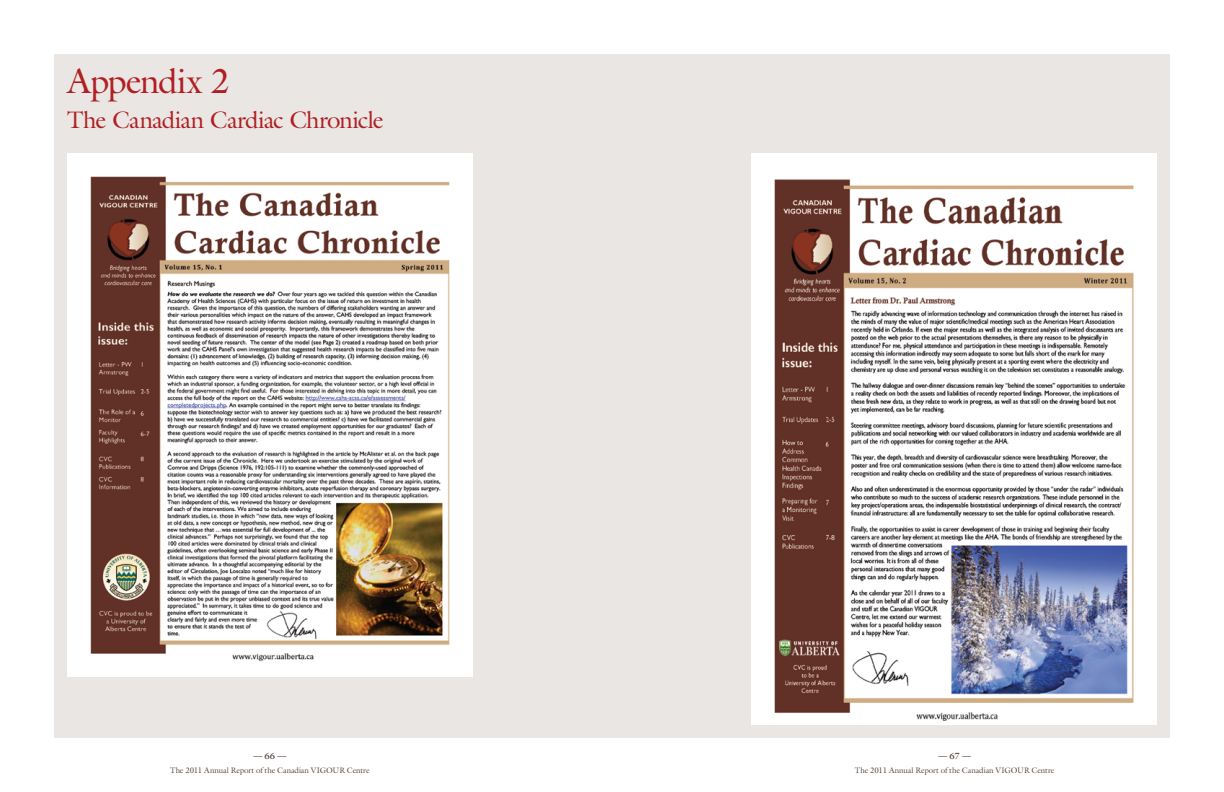
<style>
.page{position:relative;width:1224px;height:792px;background:#fff}
.page>*{position:absolute;margin:0;border:0;box-sizing:border-box;transform-origin:0 0}
.t1{font:35px "Galliard Std";letter-spacing:-.035em;color:#b01f23}
.t2{font:24px "Galliard Std";letter-spacing:-.035em;color:#b01f23}
.t3{font:700 9px "Galliard Std";color:#5a4a42}
.t4{font:8px "Galliard Std";letter-spacing:-.01em;color:#5a4a42}
</style>
<div class="page">
<div style="left:54px;top:54px;width:558px;height:684px;background:#eae6e3"></div>
<div style="left:612px;top:54px;width:558px;height:684px;background:#eae6e3"></div>
<img style="left:752px;top:154px;width:404px;height:570px">
<img style="left:68px;top:154px;width:404px;height:522px">
<h1 class="t1" style="left:67px;top:59px;width:165px">Appendix 2</h1>
<h2 class="t2" style="left:67px;top:105px;width:318px">The Canadian Cardiac Chronicle</h2>
<p class="t3" style="left:253px;top:751px;width:35px">— 66 —</p>
<p class="t4" style="left:170px;top:766px;width:201px">The 2011 Annual Report of the Canadian VIGOUR Centre</p>
<p class="t3" style="left:938px;top:751px;width:34px">— 67 —</p>
<p class="t4" style="left:855px;top:766px;width:201px">The 2011 Annual Report of the Canadian VIGOUR Centre</p>
</div>
